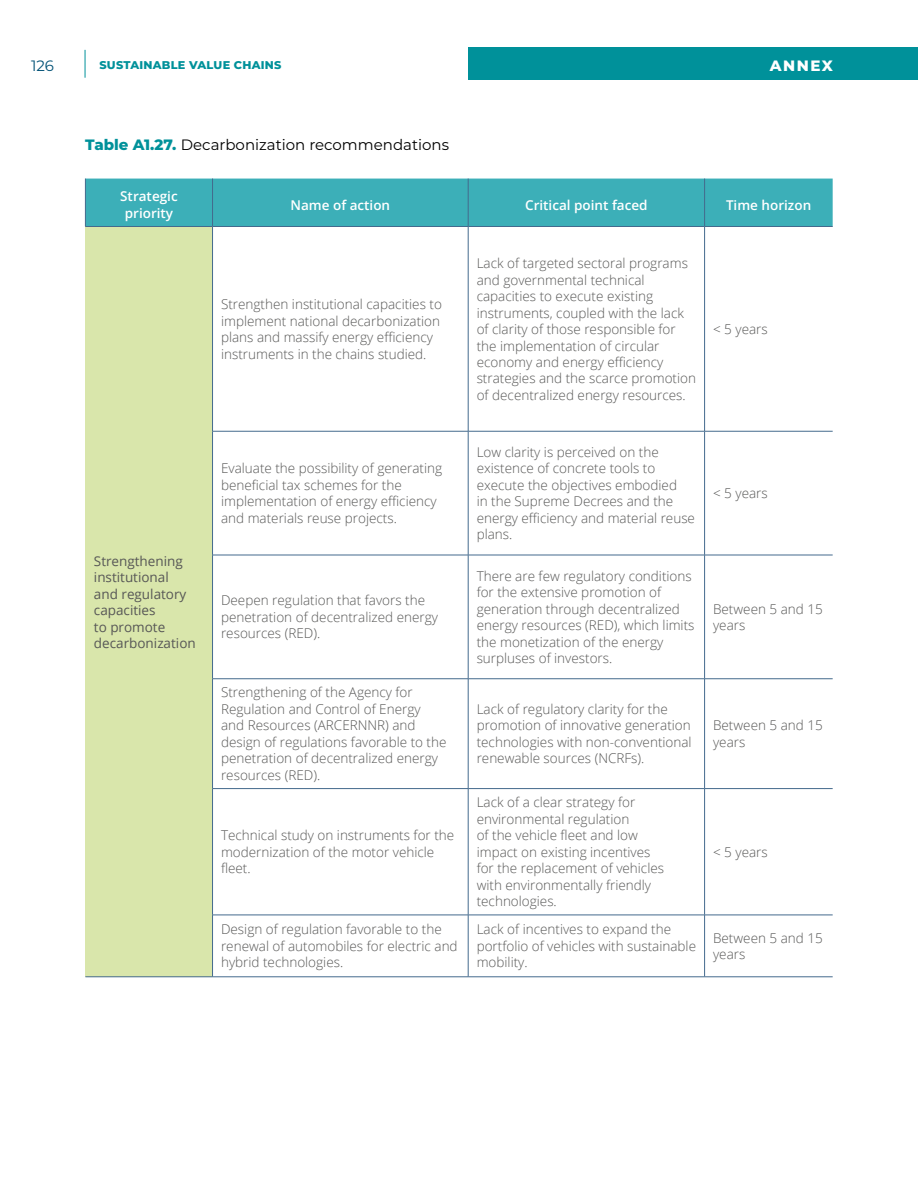
<style>
.page{position:relative;width:918px;height:1188px;background:#fff}
.page>*{position:absolute;margin:0;border:0;box-sizing:border-box;transform-origin:0 0}
.t1{font:15px "Montserrat";color:#000}
.t2{font:800 15px "Montserrat";letter-spacing:.1em;color:#fff}
.t3{font:15px "Montserrat";color:#005176}
.t4{font:300 13.5px/16.5px "Open Sans";color:#575756}
.t5{font:13.5px/16.5px "Open Sans";color:#575756}
.t6{font:600 13.5px/16.5px "Open Sans";color:#fff;text-align:center}
.t7{font:800 11.25px "Montserrat";letter-spacing:.02em;color:#00919a}
.s1{font-weight:800;color:#00919a}
</style>
<div class="page">
<div style="left:86px;top:179px;width:747px;height:47px;background:#3cafb8"></div>
<div style="left:85px;top:226px;width:128px;height:751px;background:#d9e6ab"></div>
<hr style="left:212px;top:227px;width:1px;height:204px;background:#446a8d">
<hr style="left:468px;top:227px;width:1px;height:204px;background:#446a8d">
<hr style="left:704px;top:227px;width:1px;height:204px;background:#446a8d">
<hr style="left:212px;top:431px;width:256px;height:1px;background:#446a8d">
<hr style="left:212px;top:431px;width:1px;height:124px;background:#446a8d">
<hr style="left:468px;top:431px;width:237px;height:1px;background:#446a8d">
<hr style="left:468px;top:431px;width:1px;height:124px;background:#446a8d">
<hr style="left:705px;top:431px;width:128px;height:1px;background:#446a8d">
<hr style="left:704px;top:431px;width:1px;height:124px;background:#446a8d">
<hr style="left:212px;top:555px;width:256px;height:1px;background:#446a8d">
<hr style="left:212px;top:555px;width:1px;height:124px;background:#446a8d">
<hr style="left:468px;top:555px;width:237px;height:1px;background:#446a8d">
<hr style="left:468px;top:555px;width:1px;height:124px;background:#446a8d">
<hr style="left:705px;top:555px;width:128px;height:1px;background:#446a8d">
<hr style="left:704px;top:555px;width:1px;height:124px;background:#446a8d">
<hr style="left:212px;top:678px;width:256px;height:1px;background:#446a8d">
<hr style="left:212px;top:679px;width:1px;height:109px;background:#446a8d">
<hr style="left:468px;top:678px;width:237px;height:1px;background:#446a8d">
<hr style="left:468px;top:679px;width:1px;height:109px;background:#446a8d">
<hr style="left:705px;top:678px;width:128px;height:1px;background:#446a8d">
<hr style="left:704px;top:679px;width:1px;height:109px;background:#446a8d">
<hr style="left:212px;top:788px;width:256px;height:1px;background:#446a8d">
<hr style="left:212px;top:789px;width:1px;height:126px;background:#446a8d">
<hr style="left:468px;top:788px;width:237px;height:1px;background:#446a8d">
<hr style="left:468px;top:789px;width:1px;height:126px;background:#446a8d">
<hr style="left:705px;top:788px;width:128px;height:1px;background:#446a8d">
<hr style="left:704px;top:789px;width:1px;height:126px;background:#446a8d">
<hr style="left:212px;top:915px;width:256px;height:1px;background:#446a8d">
<hr style="left:212px;top:915px;width:1px;height:62px;background:#446a8d">
<hr style="left:468px;top:915px;width:237px;height:1px;background:#446a8d">
<hr style="left:468px;top:915px;width:1px;height:62px;background:#446a8d">
<hr style="left:705px;top:915px;width:128px;height:1px;background:#446a8d">
<hr style="left:704px;top:915px;width:1px;height:62px;background:#446a8d">
<hr style="left:85px;top:977px;width:128px;height:1px;background:#446a8d">
<hr style="left:213px;top:977px;width:255px;height:1px;background:#446a8d">
<hr style="left:468px;top:977px;width:237px;height:1px;background:#446a8d">
<hr style="left:705px;top:977px;width:128px;height:1px;background:#446a8d">
<hr style="left:468px;top:179px;width:1px;height:47px;background:#446a8d">
<hr style="left:704px;top:179px;width:1px;height:47px;background:#446a8d">
<hr style="left:213px;top:226px;width:255px;height:1px;background:#446a8d">
<hr style="left:468px;top:226px;width:237px;height:1px;background:#446a8d">
<hr style="left:705px;top:226px;width:128px;height:1px;background:#446a8d">
<hr style="left:85px;top:179px;width:1px;height:47px;background:#446a8d">
<hr style="left:212px;top:179px;width:1px;height:47px;background:#446a8d">
<hr style="left:85px;top:226px;width:128px;height:1px;background:#446a8d">
<svg style="left:85px;top:50px;width:1px;height:28px"></svg>
<div style="left:468px;top:48px;width:450px;height:32px;background:#00919a"></div>
<p class="t3" style="left:31px;top:55px;width:25px">126</p>
<p class="t7" style="left:99px;top:57px;width:183px">SUSTAINABLE VALUE CHAINS</p>
<p class="t2" style="left:770px;top:55px;width:65px">ANNEX</p>
<p class="t1" style="left:85px;top:134px;width:365px"><span class="s1">Table A1.27.</span> Decarbonization recommendations</p>
<p class="t6" style="left:120px;top:188px;width:59px">Strategic priority</p>
<p class="t6" style="left:291px;top:196px;width:101px">Name of action</p>
<p class="t6" style="left:525px;top:196px;width:124px">Critical point faced</p>
<p class="t6" style="left:726px;top:196px;width:87px">Time horizon</p>
<p class="t5" style="left:94px;top:552px;width:103px">Strengthening institutional and regulatory capacities<br>to promote decarbonization</p>
<p class="t4" style="left:221px;top:296px;width:222px">Strengthen institutional capacities to implement national decarbonization plans and massify energy efficiency instruments in the chains studied.</p>
<p class="t4" style="left:221px;top:460px;width:223px">Evaluate the possibility of generating beneficial tax schemes for the implementation of energy efficiency and materials reuse projects.</p>
<p class="t4" style="left:221px;top:592px;width:218px">Deepen regulation that favors the penetration of decentralized energy resources (RED).</p>
<p class="t4" style="left:221px;top:684px;width:227px">Strengthening of the Agency for<br>Regulation and Control of Energy and Resources (ARCERNNR) and design of regulations favorable to the penetration of decentralized energy resources (RED).</p>
<p class="t4" style="left:221px;top:827px;width:235px">Technical study on instruments for the modernization of the motor vehicle fleet.</p>
<p class="t4" style="left:477px;top:255px;width:221px">Lack of targeted sectoral programs and governmental technical capacities to execute existing instruments, coupled with the lack of clarity of those responsible for the implementation of circular economy and energy efficiency strategies and the scarce promotion of decentralized energy resources.</p>
<p class="t4" style="left:477px;top:443px;width:220px">Low clarity is perceived on the existence of concrete tools to execute the objectives embodied<br>in the Supreme Decrees and the energy efficiency and material reuse plans.</p>
<p class="t4" style="left:477px;top:567px;width:219px">There are few regulatory conditions for the extensive promotion of generation through decentralized energy resources (RED), which limits the monetization of the energy surpluses of investors.</p>
<p class="t4" style="left:477px;top:700px;width:216px">Lack of regulatory clarity for the promotion of innovative generation technologies with non-conventional renewable sources (NCRFs).</p>
<p class="t4" style="left:477px;top:794px;width:189px">Lack of a clear strategy for environmental regulation<br>of the vehicle fleet and low impact on existing incentives for the replacement of vehicles with environmentally friendly technologies.</p>
<p class="t4" style="left:713px;top:320px;width:56px">&lt; 5 years</p>
<p class="t4" style="left:713px;top:485px;width:56px">&lt; 5 years</p>
<p class="t4" style="left:713px;top:600px;width:111px">Between 5 and 15 years</p>
<p class="t4" style="left:713px;top:717px;width:111px">Between 5 and 15 years</p>
<p class="t4" style="left:713px;top:843px;width:56px">&lt; 5 years</p>
<p class="t4" style="left:221px;top:921px;width:238px">Design of regulation favorable to the renewal of automobiles for electric and hybrid technologies.</p>
<p class="t4" style="left:477px;top:921px;width:221px">Lack of incentives to expand the portfolio of vehicles with sustainable mobility.</p>
<p class="t4" style="left:713px;top:929px;width:111px">Between 5 and 15 years</p>
</div>
